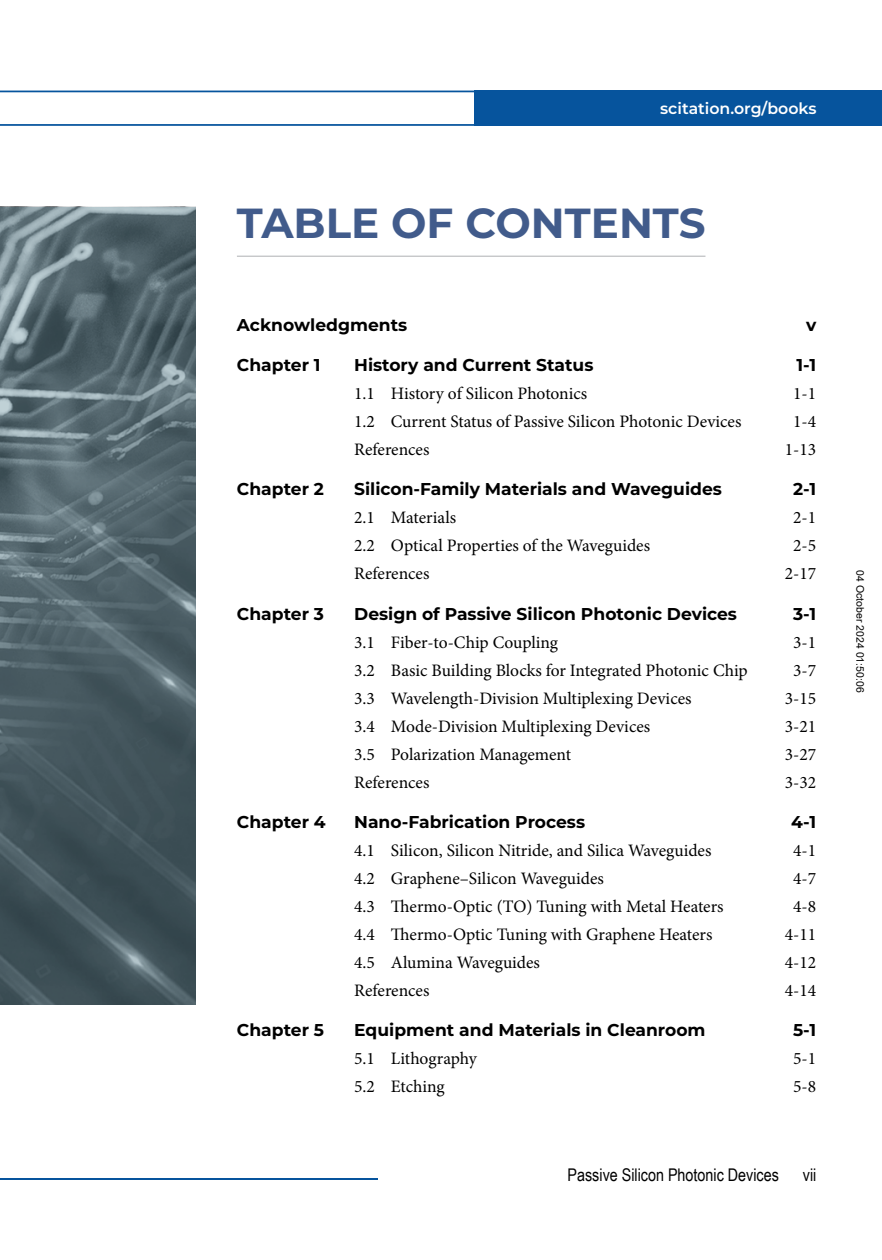
<style>
.page{position:relative;width:882px;height:1260px;background:#fff}
.page>*{position:absolute;margin:0;border:0;box-sizing:border-box;transform-origin:0 0}
.t1{font:700 42px "Montserrat";color:#415b8b}
._1NTOC{font:17.5px "Minion Pro";color:#000}
.BHTOC{font:17.5px "Minion Pro";color:#000}
.t2{font:17.5px "Arial Narrow";color:#000}
.CTTOC{font:700 17.15px "Montserrat";color:#000}
.FMTTOC{font:700 17.15px "Montserrat";color:#000}
.t3{font:600 15.75px "Montserrat";color:#fff}
.t4{font:10.5px "Arial";color:#000}
</style>
<div class="page">
<hr style="left:0;top:1178px;width:378px;height:2px;background:#06549d">
<svg style="left:0;top:91px;width:474px;height:35px"></svg>
<div style="left:474px;top:91px;width:408px;height:35px;background:#06549d"></div>
<hr style="left:237px;top:256px;width:468px;height:1px;background:#c7c8ca">
<svg style="left:0;top:207px;width:196px;height:798px;background:#50626a"></svg>
<p class="t3" style="left:660px;top:97px;width:158px">scitation.org/books</p>
<p class="t1" style="left:237px;top:193px;width:470px">TABLE OF CONTENTS</p>
<p class="FMTTOC" style="left:237px;top:312px;width:172px">Acknowledgments</p>
<p class="FMTTOC" style="left:806px;top:312px;width:12px">v</p>
<p class="CTTOC" style="left:237px;top:353px;width:85px">Chapter 1</p>
<p class="CTTOC" style="left:354px;top:353px;width:241px">History and Current Status</p>
<p class="CTTOC" style="left:796px;top:353px;width:21px">1-1</p>
<p class="_1NTOC" style="left:354px;top:382px;width:235px">1.1 History of Silicon Photonics</p>
<p class="_1NTOC" style="left:793px;top:382px;width:25px">1-1</p>
<p class="_1NTOC" style="left:354px;top:410px;width:389px">1.2 Current Status of Passive Silicon Photonic Devices</p>
<p class="_1NTOC" style="left:793px;top:410px;width:25px">1-4</p>
<p class="BHTOC" style="left:354px;top:438px;width:77px">References</p>
<p class="BHTOC" style="left:785px;top:438px;width:33px">1-13</p>
<p class="CTTOC" style="left:237px;top:477px;width:89px">Chapter 2</p>
<p class="CTTOC" style="left:354px;top:477px;width:369px">Silicon-Family Materials and Waveguides</p>
<p class="CTTOC" style="left:793px;top:477px;width:25px">2-1</p>
<p class="_1NTOC" style="left:354px;top:506px;width:103px">2.1 Materials</p>
<p class="_1NTOC" style="left:793px;top:506px;width:25px">2-1</p>
<p class="_1NTOC" style="left:354px;top:534px;width:297px">2.2 Optical Properties of the Waveguides</p>
<p class="_1NTOC" style="left:793px;top:534px;width:25px">2-5</p>
<p class="BHTOC" style="left:354px;top:562px;width:77px">References</p>
<p class="BHTOC" style="left:785px;top:562px;width:33px">2-17</p>
<p class="CTTOC" style="left:237px;top:601px;width:89px">Chapter 3</p>
<p class="CTTOC" style="left:354px;top:601px;width:384px">Design of Passive Silicon Photonic Devices</p>
<p class="CTTOC" style="left:793px;top:601px;width:25px">3-1</p>
<p class="_1NTOC" style="left:354px;top:630px;width:205px">3.1 Fiber-to-Chip Coupling</p>
<p class="_1NTOC" style="left:793px;top:630px;width:25px">3-1</p>
<p class="_1NTOC" style="left:354px;top:658px;width:395px">3.2 Basic Building Blocks for Integrated Photonic Chip</p>
<p class="_1NTOC" style="left:793px;top:658px;width:25px">3-7</p>
<p class="_1NTOC" style="left:354px;top:686px;width:339px">3.3 Wavelength-Division Multiplexing Devices</p>
<p class="_1NTOC" style="left:785px;top:686px;width:33px">3-15</p>
<p class="_1NTOC" style="left:354px;top:714px;width:298px">3.4 Mode-Division Multiplexing Devices</p>
<p class="_1NTOC" style="left:785px;top:714px;width:33px">3-21</p>
<p class="_1NTOC" style="left:354px;top:742px;width:218px">3.5 Polarization Management</p>
<p class="_1NTOC" style="left:785px;top:742px;width:33px">3-27</p>
<p class="BHTOC" style="left:354px;top:770px;width:77px">References</p>
<p class="BHTOC" style="left:785px;top:770px;width:33px">3-32</p>
<p class="CTTOC" style="left:237px;top:809px;width:90px">Chapter 4</p>
<p class="CTTOC" style="left:354px;top:809px;width:232px">Nano-Fabrication Process</p>
<p class="CTTOC" style="left:791px;top:809px;width:26px">4-1</p>
<p class="_1NTOC" style="left:354px;top:838px;width:359px">4.1 Silicon, Silicon Nitride, and Silica Waveguides</p>
<p class="_1NTOC" style="left:793px;top:838px;width:25px">4-1</p>
<p class="_1NTOC" style="left:354px;top:866px;width:251px">4.2 Graphene–Silicon Waveguides</p>
<p class="_1NTOC" style="left:793px;top:866px;width:25px">4-7</p>
<p class="_1NTOC" style="left:354px;top:894px;width:371px">4.3 Thermo-Optic (TO) Tuning with Metal Heaters</p>
<p class="_1NTOC" style="left:793px;top:894px;width:25px">4-8</p>
<p class="_1NTOC" style="left:354px;top:922px;width:360px">4.4 Thermo-Optic Tuning with Graphene Heaters</p>
<p class="_1NTOC" style="left:785px;top:922px;width:33px">4-11</p>
<p class="_1NTOC" style="left:354px;top:950px;width:187px">4.5 Alumina Waveguides</p>
<p class="_1NTOC" style="left:785px;top:950px;width:33px">4-12</p>
<p class="BHTOC" style="left:354px;top:978px;width:77px">References</p>
<p class="BHTOC" style="left:785px;top:978px;width:33px">4-14</p>
<p class="CTTOC" style="left:237px;top:1018px;width:89px">Chapter 5</p>
<p class="CTTOC" style="left:354px;top:1018px;width:353px">Equipment and Materials in Cleanroom</p>
<p class="CTTOC" style="left:793px;top:1018px;width:25px">5-1</p>
<p class="_1NTOC" style="left:354px;top:1047px;width:124px">5.1 Lithography</p>
<p class="_1NTOC" style="left:793px;top:1047px;width:25px">5-1</p>
<p class="_1NTOC" style="left:354px;top:1075px;width:92px">5.2 Etching</p>
<p class="_1NTOC" style="left:793px;top:1075px;width:25px">5-8</p>
<p class="t2" style="left:568px;top:1162px;width:213px">Passive Silicon Photonic Devices</p>
<p class="t2" style="left:803px;top:1162px;width:15px">vii</p>
<p class="t4" style="left:864px;top:570px;width:123px;rotate:90deg">04 October 2024 01:50:06</p>
</div>
